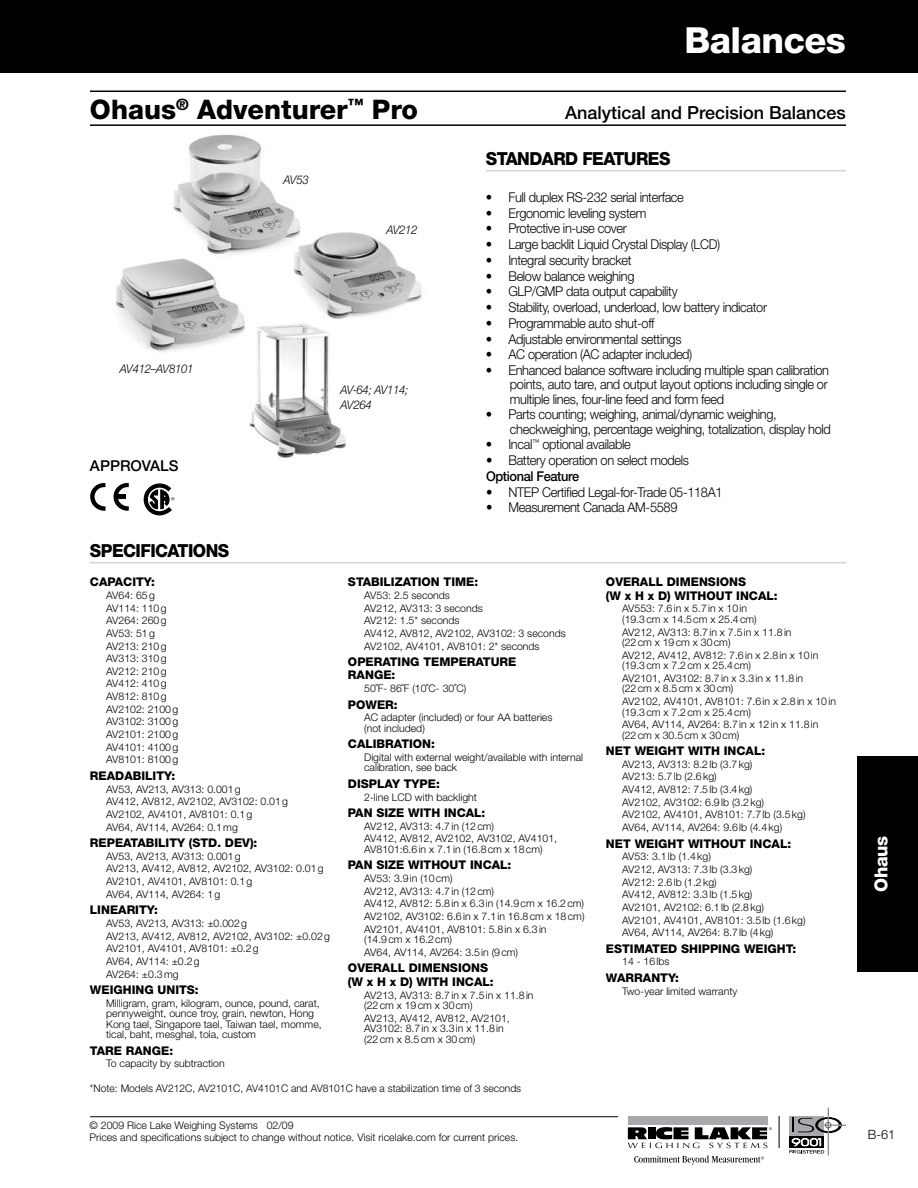
<style>
.page{position:relative;width:918px;height:1188px;background:#fff}
.page>*{position:absolute;margin:0;border:0;box-sizing:border-box;transform-origin:0 0}
.t1{font:800 36px "Helvetica Neue LT Std";color:#fff}
.t2{font:800 27px "Helvetica Neue LT Std";color:#000}
.t3{font:500 18px "Helvetica Neue LT Std";color:#000}
.t4{font:800 18px "Helvetica Neue LT Std";letter-spacing:-.03em;color:#000;scale:.95 1}
.t5{font:800 18px "Helvetica Neue LT Std";color:#fff}
.t6{font:500 15px "Helvetica Neue LT Std";color:#000}
.t7{font:300 13.5px/14.2px "Helvetica Neue LT Std";letter-spacing:-.03em;color:#000;text-align:justify;scale:.95 1}
.t8{font:500 13.5px "Helvetica Neue LT Std";letter-spacing:-.03em;color:#000;scale:.95 1}
.t9{font:300 12.75px "Helvetica Neue LT Std";color:#000}
.t10{font:800 12px/13.5px "Helvetica Neue LT Std";color:#000}
.t11{font:italic 300 12px/14.2px "Helvetica Neue LT Std";letter-spacing:-.03em;color:#000;scale:.95 1}
.t12{font:300 10.5px/12.6px "Helvetica Neue LT Std";color:#000}
</style>
<div class="page">
<hr style="left:90px;top:1116px;width:528px;height:1px;background:#000">
<div style="left:0;top:0;width:918px;height:73px;background:#000"></div>
<div style="left:628px;top:1116px;width:139px;height:9px;background:#a7a9ac"></div>
<svg style="left:634px;top:1155px;width:130px;height:10px"></svg>
<svg style="left:628px;top:1127px;width:144px;height:21px"></svg>
<svg style="left:789px;top:1108px;width:57px;height:48px"></svg>
<hr style="left:779px;top:1116px;width:1px;height:32px;background:#000">
<div style="left:857px;top:756px;width:61px;height:216px;background:#000"></div>
<img style="left:249px;top:325px;width:97px;height:133px">
<hr style="left:90px;top:91px;width:756px;height:1px;background:#000">
<hr style="left:90px;top:124px;width:756px;height:2px;background:#000">
<hr style="left:486px;top:170px;width:360px;height:1px;background:#d1d3d4">
<img style="left:173px;top:134px;width:127px;height:120px">
<img style="left:290px;top:227px;width:132px;height:99px">
<img style="left:115px;top:258px;width:136px;height:97px">
<hr style="left:90px;top:562px;width:756px;height:1px;background:#d1d3d4">
<svg style="left:90px;top:483px;width:16px;height:28px"></svg>
<svg style="left:113px;top:483px;width:16px;height:28px"></svg>
<svg style="left:144px;top:483px;width:30px;height:32px"></svg>
<h1 class="t1" style="left:684px;top:18px;width:163px">BALANCES</h1>
<h2 class="t2" style="left:90px;top:93px;width:329px">OHAUS<sup>®</sup> ADVENTURER<sup>™</sup> PRO</h2>
<h3 class="t3" style="left:565px;top:102px;width:282px">Analytical and Precision Balances</h3>
<h3 class="t4" style="left:486px;top:147px;width:196px">STANDARD FEATUR ES</h3>
<p class="t7" style="left:486px;top:190px;width:210px">• Full duplex RS-232 serial interface</p>
<p class="t7" style="left:486px;top:205px;width:170px">• Ergonomic leveling system</p>
<p class="t7" style="left:486px;top:221px;width:150px">• Protective in-use cover</p>
<p class="t7" style="left:486px;top:237px;width:248px">• Large backlit Liquid Crystal Display (LCD)</p>
<p class="t7" style="left:486px;top:253px;width:155px">• Integral security bracket</p>
<p class="t7" style="left:486px;top:268px;width:158px">• Below balance weighing</p>
<p class="t7" style="left:486px;top:284px;width:203px">• GLP/GMP data output capability</p>
<p class="t7" style="left:486px;top:300px;width:297px">• Stability, overload, underload, low battery indicator</p>
<p class="t7" style="left:486px;top:316px;width:179px">• Programmable auto shut-off</p>
<p class="t7" style="left:486px;top:331px;width:207px">• Adjustable environmental settings</p>
<p class="t7" style="left:486px;top:347px;width:219px">• AC operation (AC adapter included)</p>
<p class="t7" style="left:510px;top:363px;width:337px;text-indent:-24px">• Enhanced balance software including multiple span calibration points, auto tare, and output layout options including single or multiple lines, four-line feed and form feed</p>
<p class="t7" style="left:510px;top:407px;width:339px;text-indent:-24px">• Parts counting; weighing, animal/dynamic weighing, checkweighing, percentage weighing, totalization, display hold</p>
<p class="t7" style="left:486px;top:437px;width:154px">• Incal<sup>™</sup> optional available</p>
<p class="t7" style="left:486px;top:453px;width:215px">• Battery operation on select models</p>
<p class="t8" style="left:486px;top:468px;width:100px">Optional Feature</p>
<p class="t7" style="left:486px;top:484px;width:251px">• NTEP Certified Legal-for-Trade 05-118A1</p>
<p class="t7" style="left:486px;top:500px;width:203px">• Measurement Canada AM-5589</p>
<p class="t11" style="left:284px;top:173px;width:28px">AV53</p>
<p class="t11" style="left:386px;top:223px;width:34px">AV212</p>
<p class="t11" style="left:120px;top:361px;width:79px">AV412–AV8101</p>
<p class="t11" style="left:340px;top:383px;width:73px">AV-64; AV114;<br>AV264</p>
<h3 class="t6" style="left:90px;top:457px;width:90px">APPROVALS</h3>
<h3 class="t4" style="left:90px;top:539px;width:148px">SPECIFICATIONS</h3>
<p class="t10" style="left:90px;top:575px;width:66px">CAPACITY:</p>
<p class="t12" style="left:106px;top:589px;width:74px">AV64: 65g<br>AV114: 110g<br>AV264: 260g<br>AV53: 51g<br>AV213: 210g<br>AV313: 310g<br>AV212: 210g<br>AV412: 410g<br>AV812: 810g<br>AV2102: 2100g<br>AV3102: 3100g<br>AV2101: 2100g<br>AV4101: 4100g<br>AV8101: 8100g</p>
<p class="t10" style="left:90px;top:769px;width:87px">READABIL ITY:</p>
<p class="t12" style="left:106px;top:782px;width:183px">AV53, AV213, AV313: 0.001g<br>AV412, AV812, AV2102, AV3102: 0.01g<br>AV2102, AV4101, AV8101: 0.1g<br>AV64, AV114, AV264: 0.1mg</p>
<p class="t10" style="left:90px;top:836px;width:169px">REPEATABILITY (STD. DEV):</p>
<p class="t12" style="left:106px;top:849px;width:219px">AV53, AV213, AV313: 0.001g<br>AV213, AV412, AV812, AV2102, AV3102: 0.01g<br>AV2101, AV4101, AV8101: 0.1g<br>AV64, AV114, AV264: 1g</p>
<p class="t10" style="left:90px;top:903px;width:69px">LINEARITY:</p>
<p class="t12" style="left:106px;top:917px;width:225px">AV53, AV213, AV313: ±0.002g<br>AV213, AV412, AV812, AV2102, AV3102: ±0.02g<br>AV2101, AV4101, AV8101: ±0.2g<br>AV64, AV114: ±0.2g<br>AV264: ±0.3mg</p>
<p class="t10" style="left:90px;top:983px;width:110px">WEIGHING UNITS:</p>
<p class="t12" style="left:106px;top:997px;width:217px;line-height:10.5px">Milligram, gram, kilogram, ounce, pound, carat, pennyweight, ounce troy, grain, newton, Hong Kong tael, Singapore tael, Taiwan tael, momme, tical, baht, mesghal, tola, custom</p>
<p class="t10" style="left:90px;top:1044px;width:85px">TAR E RANG E:</p>
<p class="t12" style="left:106px;top:1057px;width:120px">To capacity by subtraction</p>
<p class="t10" style="left:348px;top:575px;width:9px">STA</p>
<p class="t10" style="left:371px;top:575px;width:28px">BILIZATIO</p>
<p class="t10" style="left:431px;top:575px;width:22px">N TIME</p>
<p class="t10" style="left:474px;top:575px;width:5px">:</p>
<p class="t12" style="left:364px;top:589px;width:203px">AV53: 2.5 seconds<br>AV212, AV313: 3 seconds<br>AV212: 1.5* seconds<br>AV412, AV812, AV2102, AV3102: 3 seconds<br>AV2102, AV4101, AV8101: 2* seconds</p>
<p class="t10" style="left:348px;top:655px;width:170px">OPERATING TEMPERATURE<br>RANG E:</p>
<p class="t12" style="left:364px;top:682px;width:104px">50˚F- 86˚F (10˚C- 30˚C)</p>
<p class="t10" style="left:348px;top:698px;width:51px">POWER:</p>
<p class="t12" style="left:364px;top:712px;width:190px;line-height:10.5px">AC adapter (included) or four AA batteries (not included)</p>
<p class="t10" style="left:348px;top:737px;width:88px">CALIBRATION:</p>
<p class="t12" style="left:364px;top:752px;width:220px;line-height:10.5px">Digital with external weight/available with internal calibration, see back</p>
<p class="t10" style="left:348px;top:777px;width:93px">DISPLAY TYPE:</p>
<p class="t12" style="left:364px;top:790px;width:114px">2-line LCD with backlight</p>
<p class="t10" style="left:348px;top:806px;width:139px">PAN SIZE WITH INCAL:</p>
<p class="t12" style="left:364px;top:820px;width:194px">AV212, AV313: 4.7in (12cm)<br>AV412, AV812, AV2102, AV3102, AV4101,</p>
<p class="t12" style="left:364px;top:843px;width:180px">AV8101:6.6in x 7.1in (16.8cm x 18cm)</p>
<p class="t10" style="left:348px;top:858px;width:165px">PAN SIZE WITHOUT INCAL:</p>
<p class="t12" style="left:364px;top:872px;width:222px">AV53: 3.9in (10cm)<br>AV212, AV313: 4.7in (12cm)<br>AV412, AV812: 5.8in x 6.3in (14.9cm x 16.2cm)<br>AV2102, AV3102: 6.6in x 7.1in 16.8cm x 18cm)<br>AV2101, AV4101, AV8101: 5.8in x 6.3in</p>
<p class="t12" style="left:364px;top:933px;width:155px">(14.9cm x 16.2cm)<br>AV64, AV114, AV264: 3.5in (9cm)</p>
<p class="t10" style="left:348px;top:961px;width:147px">OVERALL DIMENSIONS (W X H X D) WITH INCAL:</p>
<p class="t12" style="left:364px;top:989px;width:171px;line-height:10.5px">AV213, AV313: 8.7in x 7.5in x 11.8in (22cm x 19cm x 30cm)</p>
<p class="t12" style="left:364px;top:1013px;width:147px;line-height:10.5px">AV213, AV412, AV812, AV2101,<br>AV3102: 8.7in x 3.3in x 11.8in (22cm x 8.5cm x 30cm)</p>
<p class="t12" style="left:90px;top:1082px;width:433px">*Note: Models AV212C, AV2101C, AV4101C and AV8101C have a stabilization time of 3 seconds</p>
<p class="t10" style="left:606px;top:575px;width:173px">OVERALL DIMENSIONS<br>(W X H X D) WITHOUT INCAL:</p>
<p class="t12" style="left:622px;top:603px;width:136px;line-height:10.5px">AV553: 7.6in x 5.7in x 10in (19.3cm x 14.5cm x 25.4cm)</p>
<p class="t12" style="left:622px;top:626px;width:171px;line-height:10.5px">AV212, AV313: 8.7in x 7.5in x 11.8in (22cm x 19cm x 30cm)</p>
<p class="t12" style="left:622px;top:649px;width:198px;line-height:10.5px">AV212, AV412, AV812: 7.6in x 2.8in x 10in (19.3cm x 7.2cm x 25.4cm)</p>
<p class="t12" style="left:622px;top:673px;width:183px;line-height:10.5px">AV2101, AV3102: 8.7in x 3.3in x 11.8in (22cm x 8.5cm x 30cm)</p>
<p class="t12" style="left:622px;top:696px;width:215px;line-height:10.5px">AV2102, AV4101, AV8101: 7.6in x 2.8in x 10in (19.3cm x 7.2cm x 25.4cm)</p>
<p class="t12" style="left:622px;top:719px;width:198px;line-height:10.5px">AV64, AV114, AV264: 8.7in x 12in x 11.8in (22cm x 30.5cm x 30cm)</p>
<p class="t10" style="left:606px;top:744px;width:161px">NET WEIG HT WITH INCAL:</p>
<p class="t12" style="left:622px;top:758px;width:185px">AV213, AV313: 8.2lb (3.7kg)<br>AV213: 5.7lb (2.6kg)<br>AV412, AV812: 7.5lb (3.4kg)<br>AV2102, AV3102: 6.9lb (3.2kg)<br>AV2102, AV4101, AV8101: 7.7lb (3.5kg)<br>AV64, AV114, AV264: 9.6lb (4.4kg)</p>
<p class="t10" style="left:606px;top:837px;width:187px">NET WEIGHT WITHOUT INCAL:</p>
<p class="t12" style="left:622px;top:850px;width:185px">AV53: 3.1lb (1.4kg)<br>AV212, AV313: 7.3lb (3.3kg)<br>AV212: 2.6lb (1.2kg)<br>AV412, AV812: 3.3lb (1.5kg)<br>AV2101, AV2102: 6.1lb (2.8kg)<br>AV2101, AV4101, AV8101: 3.5lb (1.6kg)<br>AV64, AV114, AV264: 8.7lb (4kg)</p>
<p class="t10" style="left:606px;top:942px;width:192px">ESTIMATED SHIPPING WEIGHT:</p>
<p class="t12" style="left:622px;top:955px;width:49px">14 - 16lbs</p>
<p class="t10" style="left:606px;top:971px;width:74px">WARRANTY:</p>
<p class="t12" style="left:622px;top:984px;width:117px">Two-year limited warranty</p>
<h3 class="t5" style="left:870px;top:892px;width:58px;rotate:-90deg">OHAUS</h3>
<p class="t12" style="left:90px;top:1119px;width:430px;line-height:12px">© 2009 Rice Lake Weighing Systems 02/09<br>Prices and specifications subject to change without notice. Visit ricelake.com for current prices.</p>
<p class="t9" style="left:868px;top:1126px;width:29px">B-61</p>
</div>
